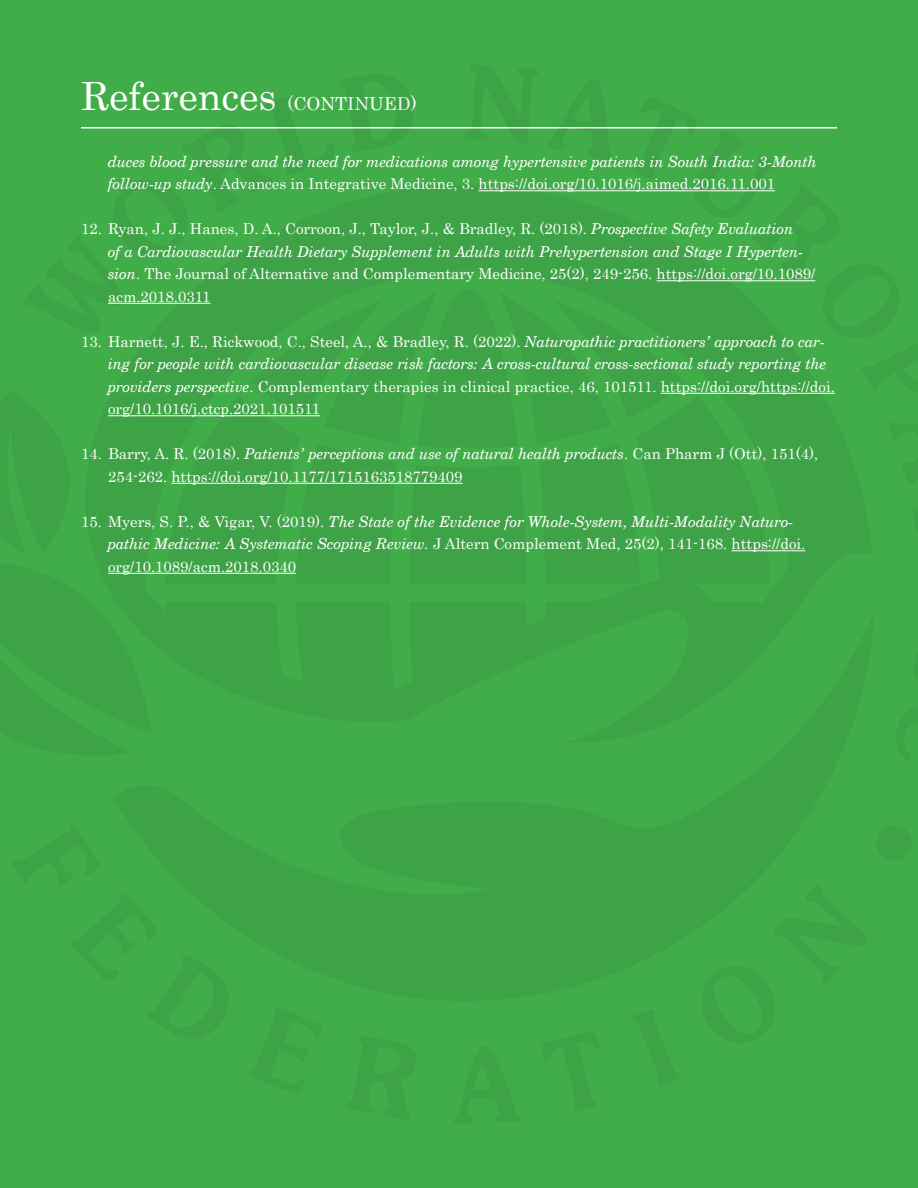
<style>
.page{position:relative;width:918px;height:1188px;background:#41ad49}
.page>*{position:absolute;margin:0;border:0;box-sizing:border-box;transform-origin:0 0}
.t1{font:18px "Century";color:#fff}
.t2{font:15px/22.5px "Century";color:#fff}
.t3{font:15px/22.5px "Century Italic SWFTE";color:#fff}
.s1{font-size:39px}
.s2{font-family:"Century"}
.s3{font-family:"Century Italic SWFTE"}
</style>
<div class="page">
<div style="left:876px;top:825px;width:36px;height:36px;background:#3ea346;border-radius:50%"></div>
<svg style="left:81px;top:127px;width:756px;height:447px;fill:#3ea346"></svg>
<hr style="left:479px;top:190px;width:296px;height:1px;background:#fff">
<hr style="left:657px;top:280px;width:158px;height:1px;background:#fff">
<hr style="left:108px;top:303px;width:103px;height:1px;background:#fff">
<hr style="left:661px;top:393px;width:174px;height:1px;background:#fff">
<hr style="left:108px;top:415px;width:212px;height:1px;background:#fff">
<hr style="left:171px;top:483px;width:292px;height:1px;background:#fff">
<hr style="left:732px;top:550px;width:73px;height:1px;background:#fff">
<hr style="left:108px;top:573px;width:188px;height:1px;background:#fff">
<p class="t1" style="left:81px;top:88px;width:337px"><span class="s1">References</span> (CONTINUED)</p>
<p class="t3" style="left:108px;top:150px;width:710px">duces blood pressure and the need for medications among hypertensive patients in South India: 3-Month follow-up study<span class="s2">. Advances in Integrative Medicine, 3. https://doi.org/10.1016/j.aimed.2016.11.001</span></p>
<p class="t2" style="left:108px;top:216px;width:709px;text-indent:-27px">12. Ryan, J. J., Hanes, D. A., Corroon, J., Taylor, J., &amp; Bradley, R. (2018). <span class="s3">Prospective Safety Evaluation<br>of a Cardiovascular Health Dietary Supplement in Adults with Prehypertension and Stage I Hyperten&shy;sion</span>. The Journal of Alternative and Complementary Medicine, 25(2), 249-256. https://doi.org/10.1089/ acm.2018.0311</p>
<p class="t2" style="left:108px;top:329px;width:728px;text-indent:-27px">13. Harnett, J. E., Rickwood, C., Steel, A., &amp; Bradley, R. (2022). <span class="s3">Naturopathic practitioners’ approach to car&shy;ing for people with cardiovascular disease risk factors: A cross-cultural cross-sectional study reporting the providers perspective</span>. Complementary therapies in clinical practice, 46, 101511. https://doi.org/https://doi. org/10.1016/j.ctcp.2021.101511</p>
<p class="t2" style="left:108px;top:441px;width:712px;text-indent:-27px">14. Barry, A. R. (2018). <span class="s3">Patients’ perceptions and use of natural health products</span>. Can Pharm J (Ott), 151(4),<br>254-262. https://doi.org/10.1177/1715163518779409</p>
<p class="t2" style="left:108px;top:509px;width:699px;text-indent:-27px">15. Myers, S. P., &amp; Vigar, V. (2019). <span class="s3">The State of the Evidence for Whole-System, Multi-Modality Naturo&shy;pathic Medicine: A Systematic Scoping Review.</span> J Altern Complement Med, 25(2), 141-168. https://doi. org/10.1089/acm.2018.0340</p>
</div>
